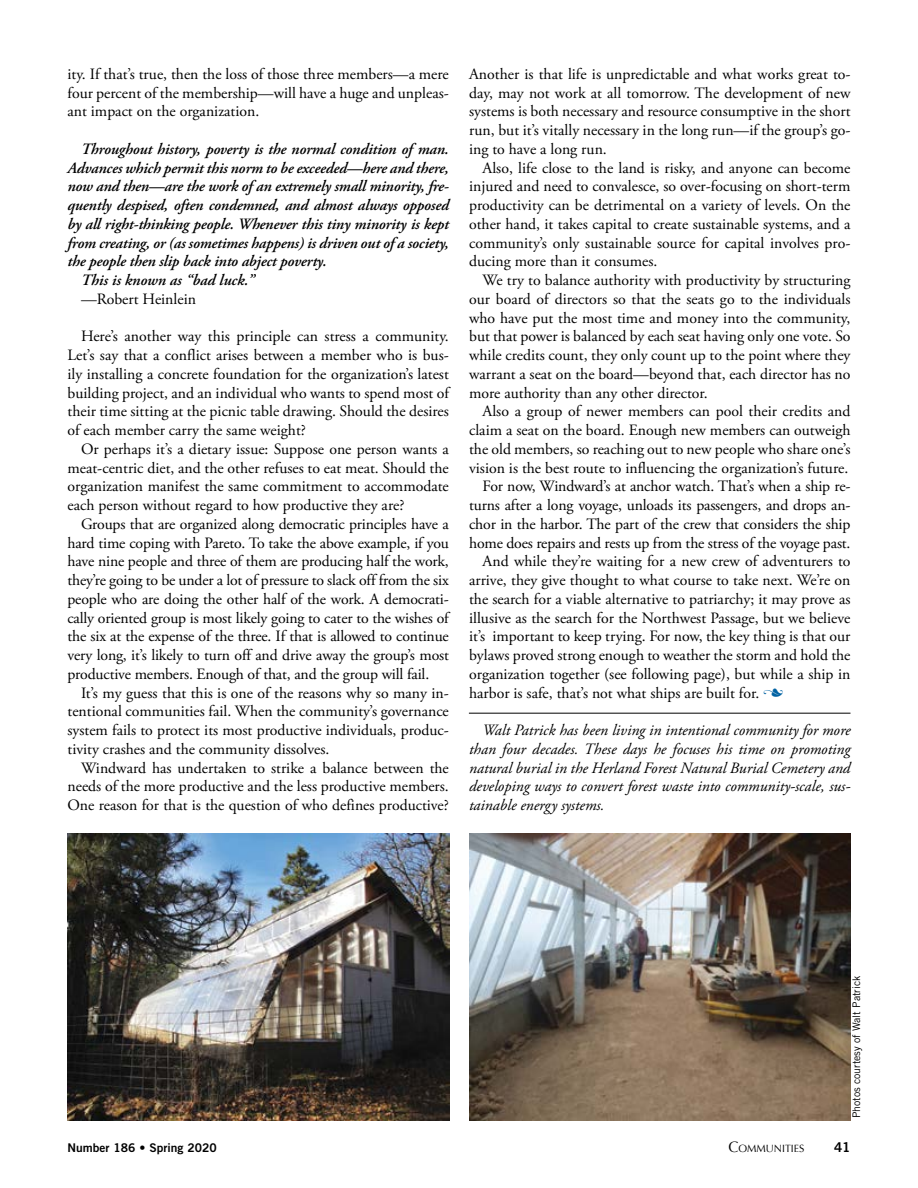
<style>
.page{position:relative;width:918px;height:1188px;background:#fff}
.page>*{position:absolute;margin:0;border:0;box-sizing:border-box;transform-origin:0 0}
.t1{font:15.75px/18.8px "Adobe Garamond Pro";color:#000;text-align:justify}
.t2{font:italic 600 15.75px/18.8px "Adobe Garamond Pro";letter-spacing:-.01em;color:#000;text-align:justify}
.t3{font:italic 15.75px/18.8px "Adobe Garamond Pro";color:#000;text-align:justify}
.t4{font:13.5px "Trade Gothic Bold Two";color:#000}
.t5{font:12px "Trade Gothic Bold Two";color:#000}
.t6{font:10.5px "Trade Gothic";color:#000}
.t7{font:10.5px "Optima";color:#000}
.s1{font-family:"Type Embellishments One Let Plain";color:#0062a3}
.s2{font-size:15px}
</style>
<div class="page">
<img style="left:68px;top:834px;width:382px;height:287px">
<img style="left:469px;top:834px;width:381px;height:286px">
<hr style="left:469px;top:713px;width:381px;height:1px;background:#000">
<p class="t1" style="left:68px;top:65px;width:383px">ity. If that’s true, then the loss of those three members—a mere four percent of the membership—will have a huge and unpleas&shy;ant impact on the organization.</p>
<p class="t2" style="left:68px;top:140px;width:383px;text-indent:14px">Throughout history, poverty is the normal condition of man.<br>Advances which permit this norm to be exceeded—here and there, now and then—are the work of an extremely small minority, fre&shy;quently despised, often condemned, and almost always opposed by all right-thinking people. Whenever this tiny minority is kept from creating, or (as sometimes happens) is driven out of a society, the people then slip back into abject poverty.</p>
<p class="t2" style="left:81px;top:271px;width:175px">This is known as “bad luck.”</p>
<p class="t1" style="left:81px;top:290px;width:117px">—Robert Heinlein</p>
<p class="t1" style="left:68px;top:328px;width:383px;text-indent:14px">Here’s another way this principle can stress a community.<br>Let’s say that a conflict arises between a member who is bus&shy;ily installing a concrete foundation for the organization’s latest building project, and an individual who wants to spend most of their time sitting at the picnic table drawing. Should the desires of each member carry the same weight?</p>
<p class="t1" style="left:68px;top:440px;width:383px;text-indent:14px">Or perhaps it’s a dietary issue: Suppose one person wants a meat-centric diet, and the other refuses to eat meat. Should the organization manifest the same commitment to accommodate each person without regard to how productive they are?</p>
<p class="t1" style="left:68px;top:515px;width:383px;text-indent:14px">Groups that are organized along democratic principles have a hard time coping with Pareto. To take the above example, if you have nine people and three of them are producing half the work, they’re going to be under a lot of pressure to slack off from the six people who are doing the other half of the work. A democrati&shy;cally oriented group is most likely going to cater to the wishes of the six at the expense of the three. If that is allowed to continue very long, it’s likely to turn off and drive away the group’s most productive members. Enough of that, and the group will fail.</p>
<p class="t1" style="left:68px;top:684px;width:383px;text-indent:14px">It’s my guess that this is one of the reasons why so many in&shy;tentional communities fail. When the community’s governance system fails to protect its most productive individuals, produc&shy;tivity crashes and the community dissolves.</p>
<p class="t1" style="left:68px;top:759px;width:383px;text-indent:14px">Windward has undertaken to strike a balance between the needs of the more productive and the less productive members.<br>One reason for that is the question of who defines productive?</p>
<p class="t1" style="left:469px;top:65px;width:383px">Another is that life is unpredictable and what works great to&shy;day, may not work at all tomorrow. The development of new systems is both necessary and resource consumptive in the short run, but it’s vitally necessary in the long run—if the group’s go&shy;ing to have a long run.</p>
<p class="t1" style="left:469px;top:159px;width:383px;text-indent:14px">Also, life close to the land is risky, and anyone can become injured and need to convalesce, so over-focusing on short-term productivity can be detrimental on a variety of levels. On the other hand, it takes capital to create sustainable systems, and a community’s only sustainable source for capital involves pro&shy;ducing more than it consumes.</p>
<p class="t1" style="left:469px;top:271px;width:383px;text-indent:14px">We try to balance authority with productivity by structuring our board of directors so that the seats go to the individuals who have put the most time and money into the community, but that power is balanced by each seat having only one vote. So while credits count, they only count up to the point where they warrant a seat on the board—beyond that, each director has no more authority than any other director.</p>
<p class="t1" style="left:469px;top:403px;width:383px;text-indent:14px">Also a group of newer members can pool their credits and claim a seat on the board. Enough new members can outweigh the old members, so reaching out to new people who share one’s vision is the best route to influencing the organization’s future.</p>
<p class="t1" style="left:469px;top:478px;width:383px;text-indent:14px">For now, Windward’s at anchor watch. That’s when a ship re&shy;turns after a long voyage, unloads its passengers, and drops an&shy;chor in the harbor. The part of the crew that considers the ship home does repairs and rests up from the stress of the voyage past.</p>
<p class="t1" style="left:469px;top:553px;width:383px;text-indent:14px">And while they’re waiting for a new crew of adventurers to arrive, they give thought to what course to take next. We’re on the search for a viable alternative to patriarchy; it may prove as illusive as the search for the Northwest Passage, but we believe it’s important to keep trying. For now, the key thing is that our bylaws proved strong enough to weather the storm and hold the organization together (see following page), but while a ship in harbor is safe, that’s not what ships are built for. <span class="s1">n</span></p>
<p class="t3" style="left:469px;top:721px;width:383px;text-indent:14px">Walt Patrick has been living in intentional community for more than four decades. These days he focuses his time on promoting natural burial in the Herland Forest Natural Burial Cemetery and developing ways to convert forest waste into community-scale, sus&shy;tainable energy systems.</p>
<p class="t6" style="left:850px;top:1118px;width:144px;rotate:-90deg">Photos courtesy of Walt Patrick</p>
<p class="t5" style="left:68px;top:1140px;width:151px">Number 186 • Spring 2020</p>
<p class="t7" style="left:728px;top:1142px;width:77px"><span class="s2">C</span>OMMUNITIES</p>
<p class="t4" style="left:834px;top:1139px;width:18px">41</p>
</div>
